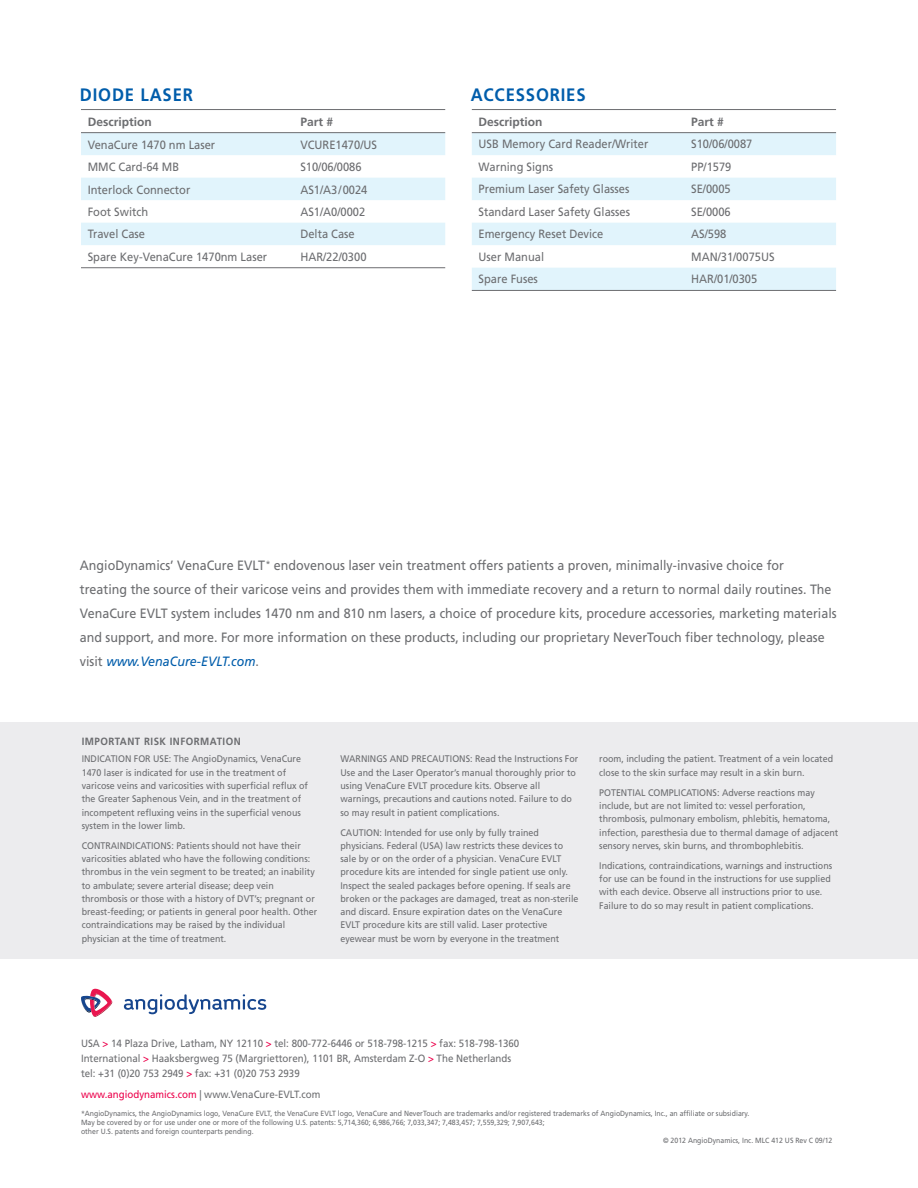
<style>
.page{position:relative;width:918px;height:1188px;background:#fff}
.page>*{position:absolute;margin:0;border:0;box-sizing:border-box;transform-origin:0 0}
.t1{font:700 18px "Frutiger LT Std";letter-spacing:.05em;color:#015dab;scale:.93 1}
.t2{font:13.5px/24px "Frutiger LT Std";color:#6c6d70;scale:.93 1}
.SKU_list{font:12px "Frutiger LT Std";color:#6c6d70;scale:.93 1}
.t3{font:700 12px "Frutiger LT Std";color:#6c6d70}
.t4{font:10.5px "Frutiger LT Std";color:#6c6d70;scale:.93 1}
.t5{font:700 10.5px "Frutiger LT Std";letter-spacing:.05em;color:#6c6d70;scale:.93 1}
.t6{font:9.6px/13.2px "Frutiger LT Std";color:#6c6d70;scale:.93 1}
.t7{font:7.5px "Frutiger LT Std";color:#6c6d70;scale:.93 1}
.s1{font-style:italic;color:#015dab}
.s2{color:#ec004b}
</style>
<div class="page">
<div style="left:81px;top:133px;width:364px;height:22px;background:#e1f4fc"></div>
<svg style="left:81px;top:178px;width:364px;height:67px"></svg>
<svg style="left:472px;top:222px;width:364px;height:1px"></svg>
<svg style="left:472px;top:133px;width:364px;height:67px"></svg>
<svg style="left:472px;top:223px;width:364px;height:67px"></svg>
<hr style="left:81px;top:132px;width:364px;height:1px;background:#6c6d70">
<hr style="left:472px;top:132px;width:364px;height:1px;background:#6c6d70">
<hr style="left:81px;top:109px;width:364px;height:1px;background:#6c6d70">
<hr style="left:472px;top:109px;width:364px;height:1px;background:#6c6d70">
<hr style="left:81px;top:267px;width:364px;height:1px;background:#6c6d70">
<hr style="left:472px;top:290px;width:364px;height:1px;background:#6c6d70">
<svg style="left:81px;top:989px;width:31px;height:28px"></svg>
<svg style="left:124px;top:994px;width:142px;height:20px"></svg>
<div style="left:0;top:723px;width:918px;height:236px;background:#ececee"></div>
<p class="t1" style="left:80px;top:84px;width:123px">DIODE LASER</p>
<p class="t1" style="left:471px;top:84px;width:125px">ACCESSORIES</p>
<p class="t3" style="left:88px;top:115px;width:65px">Description</p>
<p class="t3" style="left:300px;top:115px;width:34px">Part #</p>
<p class="SKU_list" style="left:88px;top:138px;width:139px">VenaCure 1470 nm Laser</p>
<p class="SKU_list" style="left:300px;top:138px;width:84px">VCURE1470/US</p>
<p class="SKU_list" style="left:88px;top:160px;width:100px">MMC Card-64 MB</p>
<p class="SKU_list" style="left:300px;top:160px;width:67px">S10/06/0086</p>
<p class="SKU_list" style="left:88px;top:183px;width:112px">Interlock Connector</p>
<p class="SKU_list" style="left:300px;top:183px;width:74px">AS1/A3/0024</p>
<p class="SKU_list" style="left:88px;top:205px;width:67px">Foot Switch</p>
<p class="SKU_list" style="left:300px;top:205px;width:71px">AS1/A0/0002</p>
<p class="SKU_list" style="left:88px;top:227px;width:63px">Travel Case</p>
<p class="SKU_list" style="left:300px;top:227px;width:60px">Delta Case</p>
<p class="SKU_list" style="left:88px;top:250px;width:194px">Spare Key-VenaCure 1470nm Laser</p>
<p class="SKU_list" style="left:300px;top:250px;width:73px">HAR/22/0300</p>
<p class="t3" style="left:479px;top:115px;width:65px">Description</p>
<p class="t3" style="left:691px;top:115px;width:34px">Part #</p>
<p class="SKU_list" style="left:479px;top:137px;width:184px">USB Memory Card Reader/Writer</p>
<p class="SKU_list" style="left:691px;top:137px;width:67px">S10/06/0087</p>
<p class="SKU_list" style="left:479px;top:160px;width:82px">Warning Signs</p>
<p class="SKU_list" style="left:691px;top:160px;width:45px">PP/1579</p>
<p class="SKU_list" style="left:479px;top:182px;width:164px">Premium Laser Safety Glasses</p>
<p class="SKU_list" style="left:691px;top:182px;width:44px">SE/0005</p>
<p class="SKU_list" style="left:479px;top:205px;width:164px">Standard Laser Safety Glasses</p>
<p class="SKU_list" style="left:691px;top:205px;width:44px">SE/0006</p>
<p class="SKU_list" style="left:479px;top:227px;width:136px">Emergency Reset Device</p>
<p class="SKU_list" style="left:691px;top:227px;width:39px">AS/598</p>
<p class="SKU_list" style="left:479px;top:250px;width:72px">User Manual</p>
<p class="SKU_list" style="left:691px;top:250px;width:91px">MAN/31/0075US</p>
<p class="SKU_list" style="left:479px;top:272px;width:65px">Spare Fuses</p>
<p class="SKU_list" style="left:691px;top:272px;width:73px">HAR/01/0305</p>
<p class="t2" style="left:80px;top:554px;width:815px">AngioDynamics’ VenaCure EVLT<sup>*</sup> endovenous laser vein treatment offers patients a proven, minimally-invasive choice for<br>treating the source of their varicose veins and provides them with immediate recovery and a return to normal daily routines. The VenaCure EVLT system includes 1470 nm and 810 nm lasers, a choice of procedure kits, procedure accessories, marketing materials and support, and more. For more information on these products, including our proprietary NeverTouch fiber technology, please visit <span class="s1">www.VenaCure-EVLT.com</span>.</p>
<p class="t5" style="left:82px;top:735px;width:173px">IMPORTANT RISK INFORMATION</p>
<p class="t6" style="left:82px;top:753px;width:245px">INDICATION FOR USE: The AngioDynamics, VenaCure 1470 laser is indicated for use in the treatment of varicose veins and varicosities with superficial reflux of the Greater Saphenous Vein, and in the treatment of incompetent refluxing veins in the superficial venous system in the lower limb.</p>
<p class="t6" style="left:82px;top:839px;width:255px">CONTRAINDICATIONS: Patients should not have their varicosities ablated who have the following conditions: thrombus in the vein segment to be treated; an inability to ambulate; severe arterial disease; deep vein thrombosis or those with a history of DVT’s; pregnant or breast-feeding; or patients in general poor health. Other contraindications may be raised by the individual physician at the time of treatment.</p>
<p class="t6" style="left:340px;top:753px;width:257px">WARNINGS AND PRECAUTIONS: Read the Instructions For Use and the Laser Operator’s manual thoroughly prior to using VenaCure EVLT procedure kits. Observe all warnings, precautions and cautions noted. Failure to do so may result in patient complications.</p>
<p class="t6" style="left:340px;top:826px;width:257px">CAUTION: Intended for use only by fully trained physicians. Federal (USA) law restricts these devices to sale by or on the order of a physician. VenaCure EVLT procedure kits are intended for single patient use only.<br>Inspect the sealed packages before opening. If seals are broken or the packages are damaged, treat as non-sterile and discard. Ensure expiration dates on the VenaCure EVLT procedure kits are still valid. Laser protective eyewear must be worn by everyone in the treatment</p>
<p class="t6" style="left:599px;top:753px;width:253px">room, including the patient. Treatment of a vein located close to the skin surface may result in a skin burn.</p>
<p class="t6" style="left:599px;top:786px;width:258px">POTENTIAL COMPLICATIONS: Adverse reactions may include, but are not limited to: vessel perforation, thrombosis, pulmonary embolism, phlebitis, hematoma, infection, paresthesia due to thermal damage of adjacent sensory nerves, skin burns, and thrombophlebitis.</p>
<p class="t6" style="left:599px;top:859px;width:252px">Indications, contraindications, warnings and instructions for use can be found in the instructions for use supplied with each device. Observe all instructions prior to use.<br>Failure to do so may result in patient complications.</p>
<p class="t4" style="left:81px;top:1037px;width:473px">USA <span class="s2">&gt;</span> 14 Plaza Drive, Latham, NY 12110 <span class="s2">&gt;</span> tel: 800-772-6446 or 518-798-1215 <span class="s2">&gt;</span> fax: 518-798-1360</p>
<p class="t4" style="left:81px;top:1052px;width:464px">International <span class="s2">&gt;</span> Haaksbergweg 75 (Margriettoren), 1101 BR, Amsterdam Z-O <span class="s2">&gt;</span> The Netherlands</p>
<p class="t4" style="left:81px;top:1067px;width:237px">tel: +31 (0)20 753 2949 <span class="s2">&gt;</span> fax: +31 (0)20 753 2939</p>
<p class="t4" style="left:81px;top:1088px;width:259px"><span class="s2">www.angiodynamics.com</span> | www.VenaCure-EVLT.com</p>
<p class="t7" style="left:81px;top:1109px;width:720px">*AngioDynamics, the AngioDynamics logo, VenaCure EVLT, the VenaCure EVLT logo, VenaCure and NeverTouch are trademarks and/or registered trademarks of AngioDynamics, Inc., an affiliate or subsidiary.</p>
<p class="t7" style="left:81px;top:1118px;width:500px">May be covered by or for use under one or more of the following U.S. patents: 5,714,360; 6,986,766; 7,033,347; 7,483,457; 7,559,329; 7,907,643;</p>
<p class="t7" style="left:81px;top:1127px;width:187px">other U.S. patents and foreign counterparts pending.</p>
<p class="t7" style="left:663px;top:1136px;width:184px">© 2012 AngioDynamics, Inc. MLC 412 US Rev C 09/12</p>
</div>
